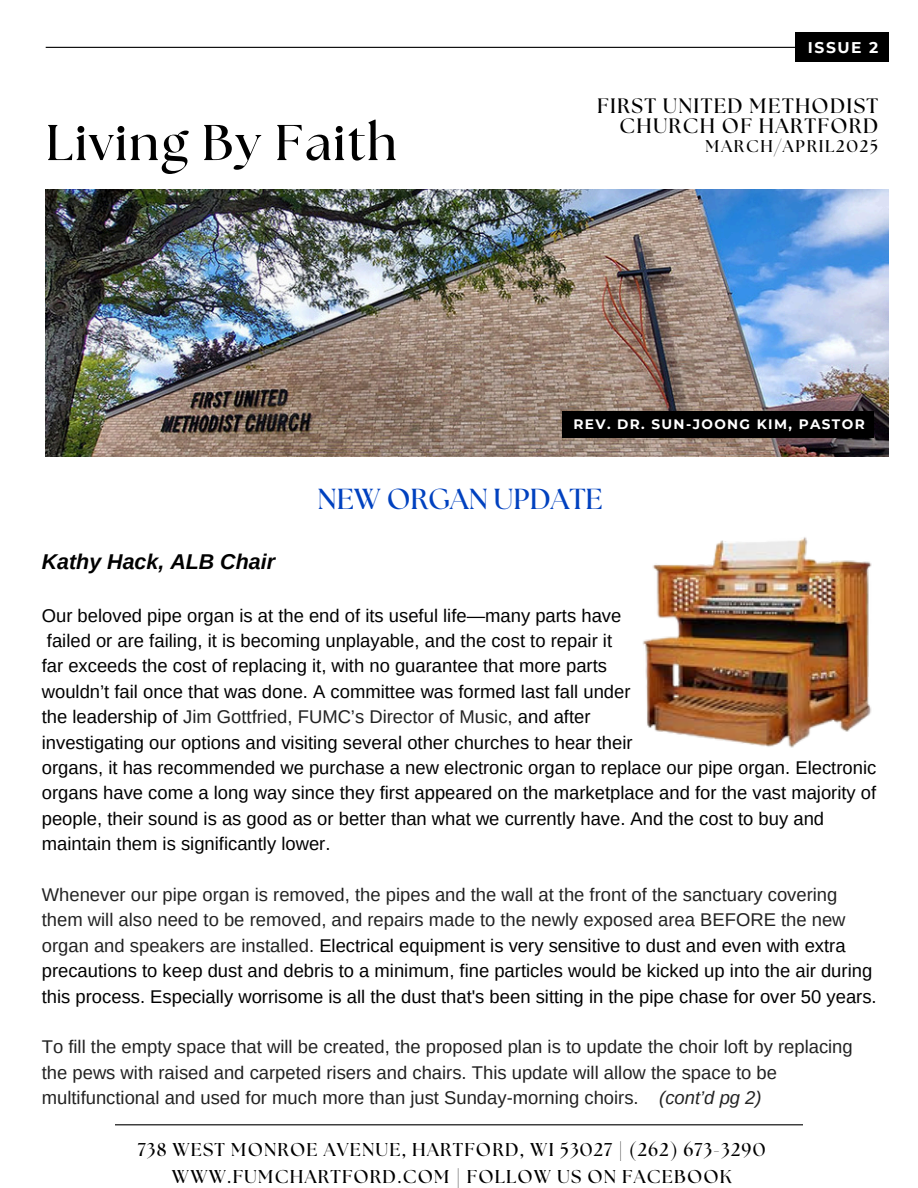
<style>
.page{position:relative;width:918px;height:1188px;background:#fff}
.page>*{position:absolute;margin:0;border:0;box-sizing:border-box;transform-origin:0 0}
.t1{font:700 50.25px "The Seasons";letter-spacing:.04em;color:#000}
.t2{font:700 28.95px "The Seasons";color:#0041bf}
.t3{font:italic 700 21.45px "Arimo";color:#000}
.t4{font:700 20.85px/20.2px "The Seasons";letter-spacing:.065em;color:#000;text-align:right}
.t5{font:700 18.6px/27px "The Seasons";letter-spacing:.065em;color:#000;text-align:center}
.t6{font:18.45px/25.3px "Arimo";color:#000}
.t7{font:18.45px/25.3px "Arimo";color:#222}
.t8{font:700 16.95px "The Seasons";letter-spacing:.1em;color:#000}
.t9{font:700 15.45px "Montserrat";letter-spacing:.1em;color:#fff}
.t10{font:700 13.65px "Montserrat";letter-spacing:.1em;color:#fff}
.s1{color:#000}
.s2{color:#222}
.s3{font-style:italic}
</style>
<div class="page">
<hr style="left:46px;top:47px;width:757px;height:1px;background:#000">
<hr style="left:115px;top:1124px;width:688px;height:1px;background:#000">
<img style="left:46px;top:190px;width:842px;height:267px">
<img style="left:642px;top:537px;width:230px;height:211px">
<div style="left:796px;top:32px;width:93px;height:30px;background:#000"></div>
<div style="left:563px;top:411px;width:311px;height:27px;background:#000"></div>
<p class="t1" style="left:46px;top:120px;width:352px">Living By Faith</p>
<p class="t9" style="left:808px;top:38px;width:72px">ISSUE 2</p>
<p class="t4" style="left:597px;top:96px;width:283px">FIRST UNITED METHODIST<br>CHURCH OF HARTFORD</p>
<p class="t8" style="left:706px;top:138px;width:174px">MARCH/APRIL2025</p>
<p class="t10" style="left:574px;top:415px;width:293px">REV. DR. SUN-JOONG KIM, PASTOR</p>
<h4 class="t2" style="left:318px;top:486px;width:287px">NEW ORGAN UPDATE</h4>
<p class="t3" style="left:42px;top:549px;width:235px">Kathy Hack, ALB Chair</p>
<h1 class="t6" style="left:42px;top:603px;width:581px">Our beloved pipe organ is at the end of its useful life—many parts have</h1>
<h2 class="t6" style="left:47px;top:628px;width:567px">failed or are failing, it is becoming unplayable, and the cost to repair it</h2>
<h3 class="t6" style="left:42px;top:653px;width:567px">far exceeds the cost of replacing it, with no guarantee that more parts</h3>
<p class="t6" style="left:42px;top:679px;width:590px">wouldn’t fail once that was done. A committee was formed last fall under</p>
<p class="t7" style="left:42px;top:704px;width:550px"><span class="s1">the leadership of</span> Jim Gottfried, FUMC’s Director of Music, <span class="s1">and after</span></p>
<p class="t6" style="left:42px;top:730px;width:592px">investigating our options and visiting several other churches to hear their</p>
<p class="t6" style="left:42px;top:755px;width:836px">organs, it has recommended we purchase a new electronic organ to replace our pipe organ. Electronic organs have come a long way since they first appeared on the marketplace and for the vast majority of people, their sound is as good as or better than what we currently have. And the cost to buy and maintain them is significantly lower.</p>
<p class="t6" style="left:42px;top:882px;width:836px"><span class="s2">Whenever our pipe organ is removed, the pipes and the wall at the front of the sanctuary covering them will also need to be removed, and repairs made to the newly exposed area BEFORE the new organ and speakers are installed.</span> Electrical equipment is very sensitive to dust and even with extra precautions to keep dust and debris to a minimum, fine particles would be kicked up into the air during this process. Especially worrisome is all the dust that's been sitting in the pipe chase for over 50 years.</p>
<p class="t7" style="left:42px;top:1034px;width:813px">To fill the empty space that will be created, the proposed plan is to update the choir loft by replacing the pews with raised and carpeted risers and chairs. This update will allow the space to be multifunctional and used for much more than just Sunday-morning choirs. <span class="s3">(cont’d pg 2)</span></p>
<p class="t5" style="left:138px;top:1137px;width:629px">738 WEST MONROE AVENUE, HARTFORD, WI 53027 | (262) 673-3290<br>WWW.FUMCHARTFORD.COM | FOLLOW US ON FACEBOOK</p>
</div>
